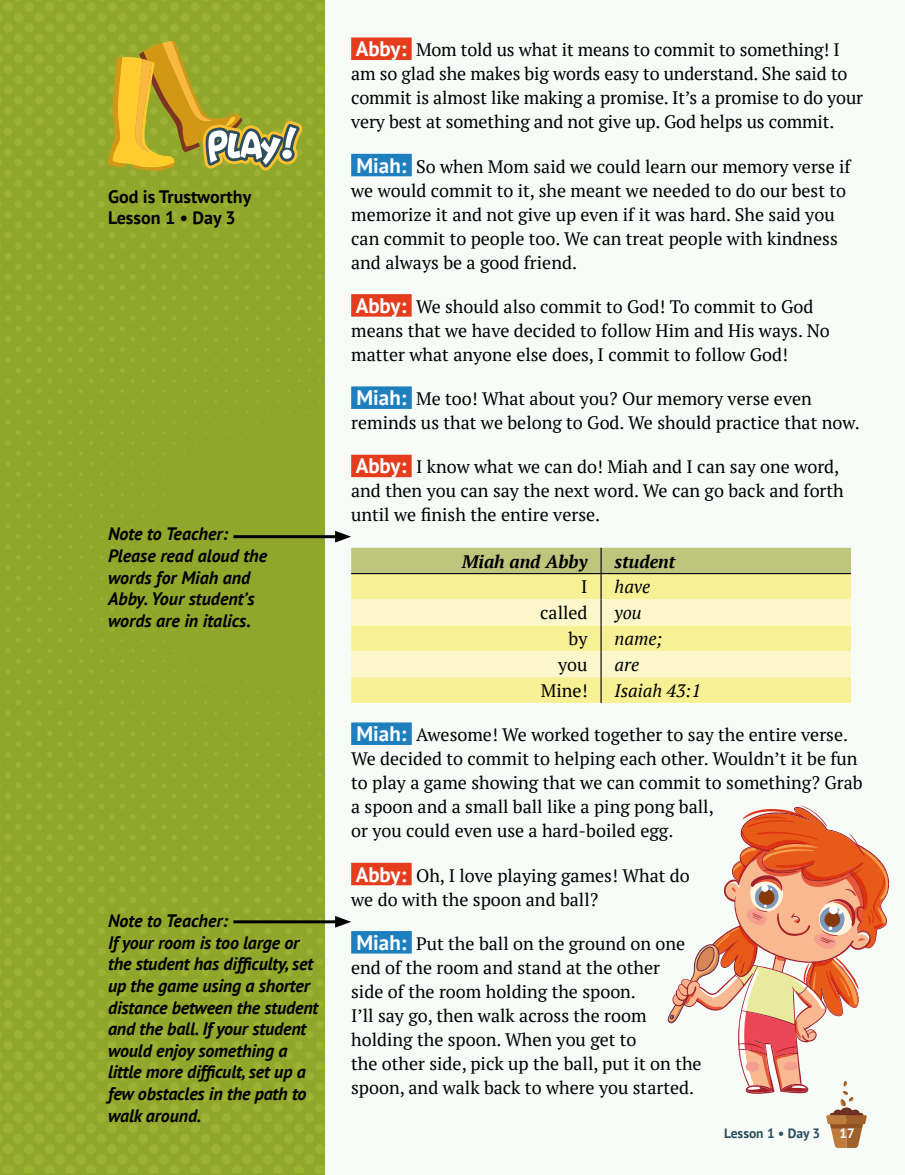
<style>
.page{position:relative;width:905px;height:1175px;background:#f7fbf7}
.page>*{position:absolute;margin:0;border:0;box-sizing:border-box;transform-origin:0 0}
.t1{font:18px/24px "PT Serif";color:#000}
.t2{font:italic 700 18px/21.6px "PT Sans";letter-spacing:-.01em;color:#000}
.t3{font:700 18px/21px "PT Sans";color:#000}
.t4{font:italic 18px "PT Serif";color:#000}
.t5{font:italic 700 18px "PT Serif";color:#000}
.t6{font:700 13.5px "PT Sans";color:#2c4e5d}
.t7{font:700 13.5px "PT Sans";color:#fff}
.s1{font-family:"PT Sans";font-weight:700;font-size:21px;color:#fff}
</style>
<div class="page">
<img style="left:0;top:0;width:324px;height:1172px">
<div style="left:351px;top:38px;width:60px;height:22px;background:#e43d1e"></div>
<div style="left:351px;top:154px;width:61px;height:22px;background:#1e7fbe"></div>
<div style="left:351px;top:294px;width:60px;height:22px;background:#e43d1e"></div>
<div style="left:351px;top:386px;width:61px;height:23px;background:#1e7fbe"></div>
<div style="left:351px;top:455px;width:60px;height:22px;background:#e43d1e"></div>
<div style="left:351px;top:722px;width:61px;height:23px;background:#1e7fbe"></div>
<div style="left:351px;top:862px;width:60px;height:23px;background:#e43d1e"></div>
<div style="left:351px;top:931px;width:61px;height:22px;background:#1e7fbe"></div>
<svg style="left:108px;top:41px;width:205px;height:141px;background:#ada937"></svg>
<hr style="left:233px;top:535px;width:108px;height:3px;background:#000">
<svg style="left:335px;top:531px;width:516px;height:172px;background:#edebab"></svg>
<hr style="left:233px;top:920px;width:108px;height:3px;background:#000">
<svg style="left:335px;top:916px;width:16px;height:11px"></svg>
<svg style="left:667px;top:805px;width:222px;height:343px"></svg>
<p class="t3" style="left:108px;top:185px;width:145px">God is Trustworthy<br>Lesson 1 • Day 3</p>
<p class="t2" style="left:108px;top:523px;width:161px">Note to Teacher:<br>Please read aloud the words for Miah and<br>Abby. Your student’s words are in italics.</p>
<p class="t2" style="left:108px;top:909px;width:212px">Note to Teacher:<br>If your room is too large or the student has difficulty, set up the game using a shorter distance between the student and the ball. If your student would enjoy something a little more difficult, set up a few obstacles in the path to walk around.</p>
<p class="t1" style="left:351px;top:38px;width:513px"><span class="s1">Abby:</span> Mom told us what it means to commit to something! I am so glad she makes big words easy to understand. She said to commit is almost like making a promise. It’s a promise to do your very best at something and not give up. God helps us commit.</p>
<p class="t1" style="left:351px;top:154px;width:501px"><span class="s1">Miah:</span> So when Mom said we could learn our memory verse if we would commit to it, she meant we needed to do our best to memorize it and not give up even if it was hard. She said you can commit to people too. We can treat people with kindness and always be a good friend.</p>
<p class="t1" style="left:351px;top:294px;width:480px"><span class="s1">Abby:</span> We should also commit to God! To commit to God means that we have decided to follow Him and His ways. No matter what anyone else does, I commit to follow God!</p>
<p class="t1" style="left:351px;top:386px;width:510px"><span class="s1">Miah:</span> Me too! What about you? Our memory verse even reminds us that we belong to God. We should practice that now.</p>
<p class="t1" style="left:351px;top:455px;width:494px"><span class="s1">Abby:</span> I know what we can do! Miah and I can say one word, and then you can say the next word. We can go back and forth until we finish the entire verse.</p>
<p class="t5" style="left:462px;top:549px;width:127px">Miah and Abby</p>
<p class="t5" style="left:614px;top:549px;width:62px">student</p>
<p class="t1" style="left:581px;top:575px;width:8px">I</p>
<p class="t4" style="left:614px;top:575px;width:37px">have</p>
<p class="t1" style="left:540px;top:601px;width:49px">called</p>
<p class="t4" style="left:614px;top:601px;width:29px">you</p>
<p class="t1" style="left:568px;top:626px;width:20px">by</p>
<p class="t4" style="left:614px;top:627px;width:49px">name;</p>
<p class="t1" style="left:558px;top:652px;width:31px">you</p>
<p class="t4" style="left:614px;top:653px;width:26px">are</p>
<p class="t1" style="left:541px;top:678px;width:48px">Mine!</p>
<p class="t4" style="left:614px;top:679px;width:88px">Isaiah 43:1</p>
<p class="t1" style="left:351px;top:722px;width:513px"><span class="s1">Miah:</span> Awesome! We worked together to say the entire verse.<br>We decided to commit to helping each other. Wouldn’t it be fun to play a game showing that we can commit to something? Grab a spoon and a small ball like a ping pong ball,<br>or you could even use a hard-boiled egg.</p>
<p class="t1" style="left:351px;top:863px;width:340px"><span class="s1">Abby:</span> Oh, I love playing games! What do we do with the spoon and ball?</p>
<p class="t1" style="left:351px;top:931px;width:352px"><span class="s1">Miah:</span> Put the ball on the ground on one end of the room and stand at the other<br>side of the room holding the spoon.<br>I’ll say go, then walk across the room holding the spoon. When you get to<br>the other side, pick up the ball, put it on the spoon, and walk back to where you started.</p>
<p class="t6" style="left:724px;top:1124px;width:97px">Lesson 1 • Day 3</p>
<p class="t7" style="left:839px;top:1124px;width:17px">17</p>
</div>
